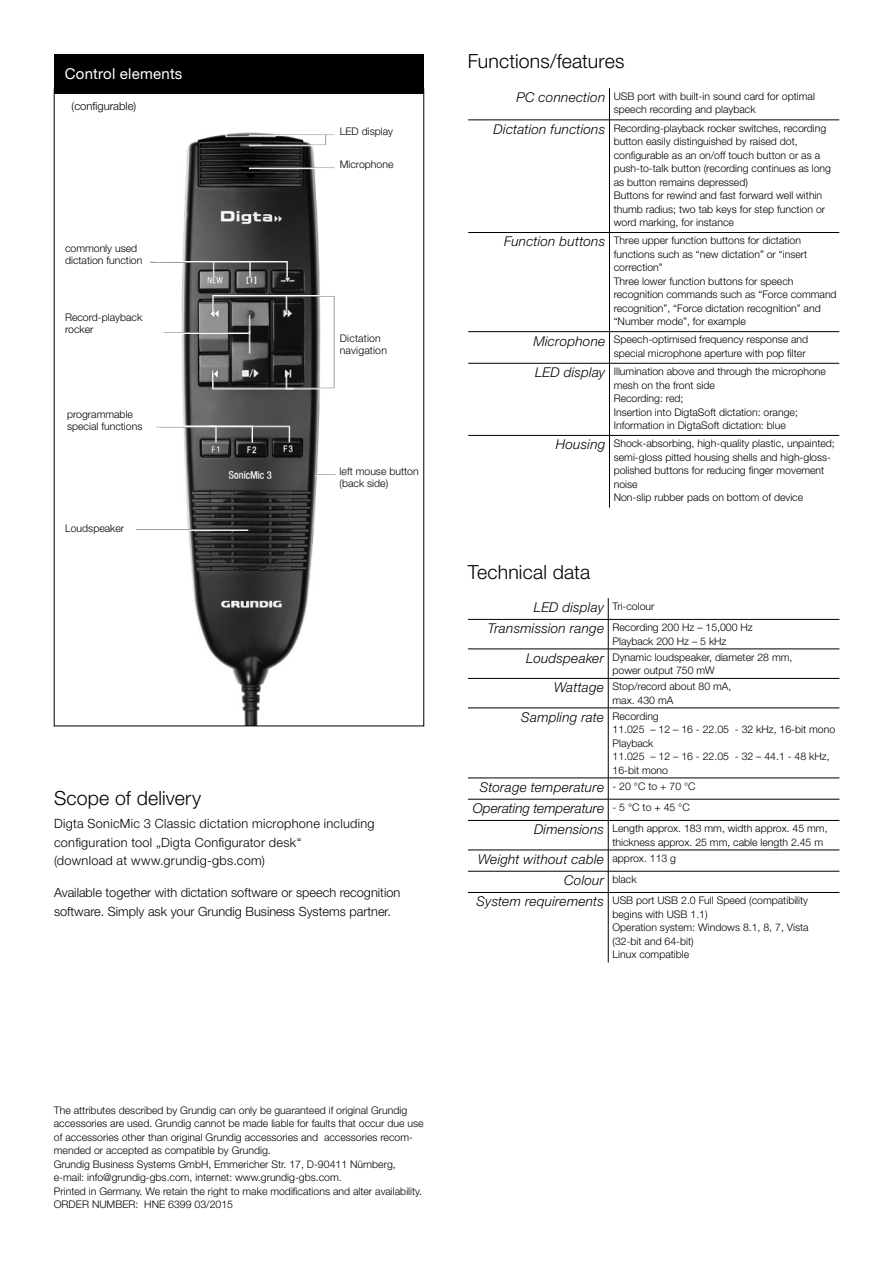
<style>
.page{position:relative;width:893px;height:1263px;background:#fff}
.page>*{position:absolute;margin:0;border:0;box-sizing:border-box;transform-origin:0 0}
.t1{font:300 19.5px "Helvetica Neue LT Std";letter-spacing:.01em;color:#000}
.t2{font:15px "Helvetica Neue LT Std";letter-spacing:.015em;color:#fff}
.t3{font:italic 300 13.5px/21.3px "Helvetica Neue LT Std";letter-spacing:.015em;color:#000;text-align:center}
.t4{font:300 12.75px/18.8px "Helvetica Neue LT Std";letter-spacing:.02em;color:#000}
.t5{font:300 12.75px/18.8px "Helvetica Neue LT Std";color:#000}
.t6{font:300 11.25px "Helvetica Neue LT Std";color:#000}
.t7{font:300 10.5px/13.5px "Helvetica Neue LT Std";color:#000}
.t8{font:300 10.5px/12px "Helvetica Neue LT Std";letter-spacing:.02em;color:#000}
.s1{font-style:italic;font-size:13.5px}
</style>
<div class="page">
<img style="left:182px;top:132px;width:153px;height:592px">
<div style="left:54px;top:55px;width:370px;height:39px;background:#000"></div>
<hr style="left:136px;top:529px;width:112px;height:1px;background:#87888a">
<hr style="left:334px;top:296px;width:1px;height:92px;background:#9c9e9f">
<hr style="left:249px;top:167px;width:85px;height:1px;background:#9c9e9f">
<svg style="left:156px;top:425px;width:134px;height:18px"></svg>
<svg style="left:150px;top:261px;width:138px;height:18px"></svg>
<svg style="left:212px;top:372px;width:123px;height:18px;background:#606161"></svg>
<svg style="left:163px;top:295px;width:172px;height:59px"></svg>
<svg style="left:316px;top:474px;width:20px;height:2px"></svg>
<hr style="left:136px;top:530px;width:112px;height:1px;background:#fff">
<hr style="left:249px;top:135px;width:86px;height:1px;background:#fff">
<hr style="left:249px;top:145px;width:77px;height:1px;background:#fff">
<hr style="left:249px;top:168px;width:85px;height:1px;background:#fff">
<hr style="left:468px;top:619px;width:140px;height:1px;background:#000">
<hr style="left:608px;top:619px;width:231px;height:1px;background:#000">
<hr style="left:468px;top:649px;width:140px;height:1px;background:#000">
<hr style="left:608px;top:649px;width:231px;height:1px;background:#000">
<hr style="left:468px;top:678px;width:140px;height:1px;background:#000">
<hr style="left:608px;top:678px;width:231px;height:1px;background:#000">
<svg style="left:608px;top:598px;width:1px;height:110px"></svg>
<hr style="left:468px;top:708px;width:140px;height:1px;background:#000">
<hr style="left:608px;top:708px;width:231px;height:1px;background:#000">
<hr style="left:608px;top:708px;width:1px;height:70px;background:#000">
<hr style="left:468px;top:778px;width:140px;height:1px;background:#000">
<hr style="left:608px;top:778px;width:231px;height:1px;background:#000">
<hr style="left:468px;top:799px;width:140px;height:1px;background:#000">
<hr style="left:608px;top:799px;width:231px;height:1px;background:#000">
<hr style="left:468px;top:820px;width:140px;height:1px;background:#000">
<hr style="left:608px;top:820px;width:231px;height:1px;background:#000">
<hr style="left:468px;top:850px;width:140px;height:1px;background:#000">
<hr style="left:608px;top:850px;width:231px;height:1px;background:#000">
<hr style="left:468px;top:871px;width:140px;height:1px;background:#000">
<hr style="left:608px;top:871px;width:231px;height:1px;background:#000">
<svg style="left:608px;top:778px;width:1px;height:114px"></svg>
<hr style="left:468px;top:892px;width:140px;height:1px;background:#000">
<hr style="left:608px;top:892px;width:231px;height:1px;background:#000">
<hr style="left:608px;top:893px;width:1px;height:69px;background:#000">
<hr style="left:609px;top:88px;width:1px;height:32px;background:#000">
<hr style="left:468px;top:120px;width:141px;height:1px;background:#000">
<hr style="left:609px;top:120px;width:230px;height:1px;background:#000">
<hr style="left:609px;top:120px;width:1px;height:112px;background:#000">
<hr style="left:468px;top:232px;width:141px;height:1px;background:#000">
<hr style="left:609px;top:232px;width:230px;height:1px;background:#000">
<hr style="left:609px;top:233px;width:1px;height:98px;background:#000">
<hr style="left:468px;top:331px;width:141px;height:1px;background:#000">
<hr style="left:609px;top:331px;width:230px;height:1px;background:#000">
<hr style="left:609px;top:332px;width:1px;height:31px;background:#000">
<hr style="left:468px;top:363px;width:141px;height:1px;background:#000">
<hr style="left:609px;top:363px;width:230px;height:1px;background:#000">
<hr style="left:609px;top:363px;width:1px;height:72px;background:#000">
<hr style="left:468px;top:435px;width:141px;height:1px;background:#000">
<hr style="left:609px;top:435px;width:230px;height:1px;background:#000">
<hr style="left:609px;top:436px;width:1px;height:71px;background:#000">
<h2 class="t2" style="left:65px;top:64px;width:119px">Control elements</h2>
<p class="t6" style="left:72px;top:99px;width:66px">(configurable)</p>
<p class="t7" style="left:65px;top:242px;width:79px;line-height:12px">commonly used dictation function</p>
<p class="t7" style="left:65px;top:311px;width:79px;line-height:12px">Record-playback rocker</p>
<p class="t7" style="left:67px;top:408px;width:77px;line-height:12px">programmable special functions</p>
<p class="t7" style="left:65px;top:521px;width:61px">Loudspeaker</p>
<p class="t7" style="left:340px;top:124px;width:55px">LED display</p>
<p class="t7" style="left:340px;top:158px;width:55px">Microphone</p>
<p class="t8" style="left:340px;top:332px;width:49px">Dictation navigation</p>
<p class="t7" style="left:340px;top:465px;width:81px;line-height:12px">left mouse button (back side)</p>
<h1 class="t1" style="left:54px;top:786px;width:149px">Scope of delivery</h1>
<p class="t4" style="left:54px;top:814px;width:322px">Digta SonicMic 3 Classic dictation microphone including configuration tool „Digta Configurator desk“<br>(download at www.grundig-gbs.com)</p>
<p class="t5" style="left:54px;top:883px;width:348px">Available together with dictation software or speech recognition software. Simply ask your Grundig Business Systems partner.</p>
<h1 class="t1" style="left:468px;top:49px;width:158px">Functions/features</h1>
<p class="t7" style="left:614px;top:89px;width:203px;text-indent:-97px"><span class="s1">PC connection</span> USB port with built-in sound card for optimal speech recording and playback</p>
<p class="t7" style="left:614px;top:121px;width:219px;text-indent:-120px"><span class="s1">Dictation functions</span> Recording-playback rocker switches, recording button easily distinguished by raised dot, configurable as an on/off touch button or as a push-to-talk button (recording continues as long as button remains depressed)<br>Buttons for rewind and fast forward well within thumb radius; two tab keys for step function or word marking, for instance</p>
<p class="t7" style="left:614px;top:234px;width:224px;text-indent:-110px"><span class="s1">Function buttons</span> Three upper function buttons for dictation functions such as “new dictation” or “insert correction”<br>Three lower function buttons for speech recognition commands such as “Force command recognition”, “Force dictation recognition” and “Number mode”, for example</p>
<p class="t7" style="left:533px;top:333px;width:276px;text-align:right"><span class="s1">Microphone</span> Speech-optimised frequency response and special microphone aperture with pop filter</p>
<p class="t7" style="left:614px;top:364px;width:214px;text-indent:-79px"><span class="s1">LED display</span> Illumination above and through the microphone mesh on the front side<br>Recording: red;<br>Insertion into DigtaSoft dictation: orange; Information in DigtaSoft dictation: blue</p>
<p class="t7" style="left:614px;top:436px;width:223px;text-indent:-58px"><span class="s1">Housing</span> Shock-absorbing, high-quality plastic, unpainted; semi-gloss pitted housing shells and high-gloss&shy;polished buttons for reducing finger movement noise<br>Non-slip rubber pads on bottom of device</p>
<h1 class="t1" style="left:468px;top:560px;width:124px">Technical data</h1>
<p class="t3" style="left:534px;top:596px;width:122px">LED display <sup>Tri-colour</sup></p>
<p class="t7" style="left:612px;top:620px;width:142px;text-indent:-125px"><span class="s1">Transmission range</span> Recording 200 Hz – 15,000 Hz<br>Playback 200 Hz – 5 kHz</p>
<p class="t7" style="left:612px;top:650px;width:181px;text-indent:-86px"><span class="s1">Loudspeaker</span> Dynamic loudspeaker, diameter 28 mm, power output 750 mW</p>
<p class="t7" style="left:554px;top:679px;width:179px;text-align:center"><span class="s1">Wattage</span> Stop/record about 80 mA, max. 430 mA</p>
<p class="t3" style="left:521px;top:706px;width:139px">Sampling rate <sup>Recording</sup></p>
<p class="t7" style="left:612px;top:722px;width:224px">11.025 – 12 – 16 - 22.05 - 32 kHz, 16-bit mono<br>Playback<br>11.025 – 12 – 16 - 22.05 - 32 – 44.1 - 48 kHz,<br>16-bit mono</p>
<p class="t3" style="left:473px;top:776px;width:224px">Storage temperature <sup>-</sup> <sup>20</sup> <sup>°C</sup> <sup>to</sup> <sup>+</sup> <sup>70</sup> <sup>°C<br></sup>Operating temperature <sup>-</sup> <sup>5</sup> <sup>°C</sup> <sup>to</sup> <sup>+</sup> <sup>45</sup> <sup>°C</sup></p>
<p class="t7" style="left:612px;top:821px;width:217px;text-indent:-78px"><span class="s1">Dimensions</span> Length approx. 183 mm, width approx. 45 mm, thickness approx. 25 mm, cable length 2.45 m</p>
<p class="t3" style="left:564px;top:848px;width:113px;text-align:left;text-indent:-86px">Weight without cable <sup>approx.</sup> <sup>113</sup> <sup>g<br></sup>Colour <sup>black</sup></p>
<p class="t7" style="left:612px;top:893px;width:198px;text-indent:-136px"><span class="s1">System requirements</span> USB port USB 2.0 Full Speed (compatibility begins with USB 1.1)<br>Operation system: Windows 8.1, 8, 7, Vista (32-bit and 64-bit)<br>Linux compatible</p>
<p class="t7" style="left:54px;top:1103px;width:371px">The attributes described by Grundig can only be guaranteed if original Grundig accessories are used. Grundig cannot be made liable for faults that occur due use of accessories other than original Grundig accessories and accessories recom&shy;mended or accepted as compatible by Grundig.<br>Grundig Business Systems GmbH, Emmericher Str. 17, D-90411 Nürnberg, e-mail: info@grundig-gbs.com, internet: www.grundig-gbs.com.<br>Printed in Germany. We retain the right to make modifications and alter availability.<br>ORDER NUMBER: HNE 6399 03/2015</p>
</div>
